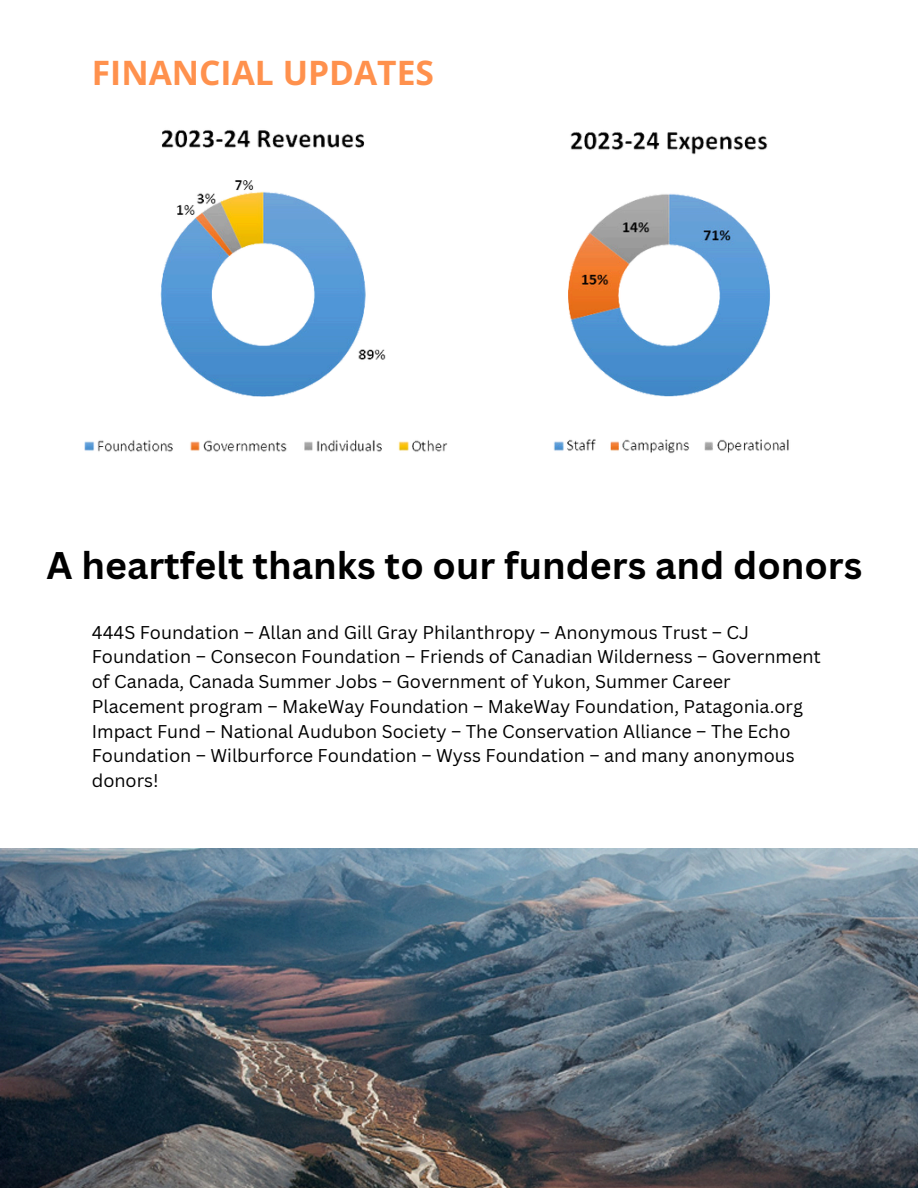
<style>
.page{position:relative;width:918px;height:1188px;background:#fff}
.page>*{position:absolute;margin:0;border:0;box-sizing:border-box;transform-origin:0 0}
.t1{font:700 37.5px "Canva Sans";color:#000}
.t2{font:700 33.6px "Open Sans";color:#ff914d}
.t3{font:18px/24.8px "Canva Sans";color:#000}
</style>
<div class="page">
<img style="left:0;top:849px;width:918px;height:339px">
<img style="left:84px;top:130px;width:284px;height:322px">
<img style="left:368px;top:132px;width:421px;height:322px">
<p class="t2" style="left:92px;top:49px;width:344px">FINANCIAL UPDATES</p>
<h1 class="t1" style="left:47px;top:539px;width:817px">A heartfelt thanks to our funders and donors</h1>
<p class="t3" style="left:92px;top:619px;width:731px">444S Foundation – Allan and Gill Gray Philanthropy – Anonymous Trust – CJ Foundation – Consecon Foundation – Friends of Canadian Wilderness – Government of Canada, Canada Summer Jobs – Government of Yukon, Summer Career Placement program – MakeWay Foundation – MakeWay Foundation, Patagonia.org Impact Fund – National Audubon Society – The Conservation Alliance – The Echo Foundation – Wilburforce Foundation – Wyss Foundation – and many anonymous donors!</p>
</div>
